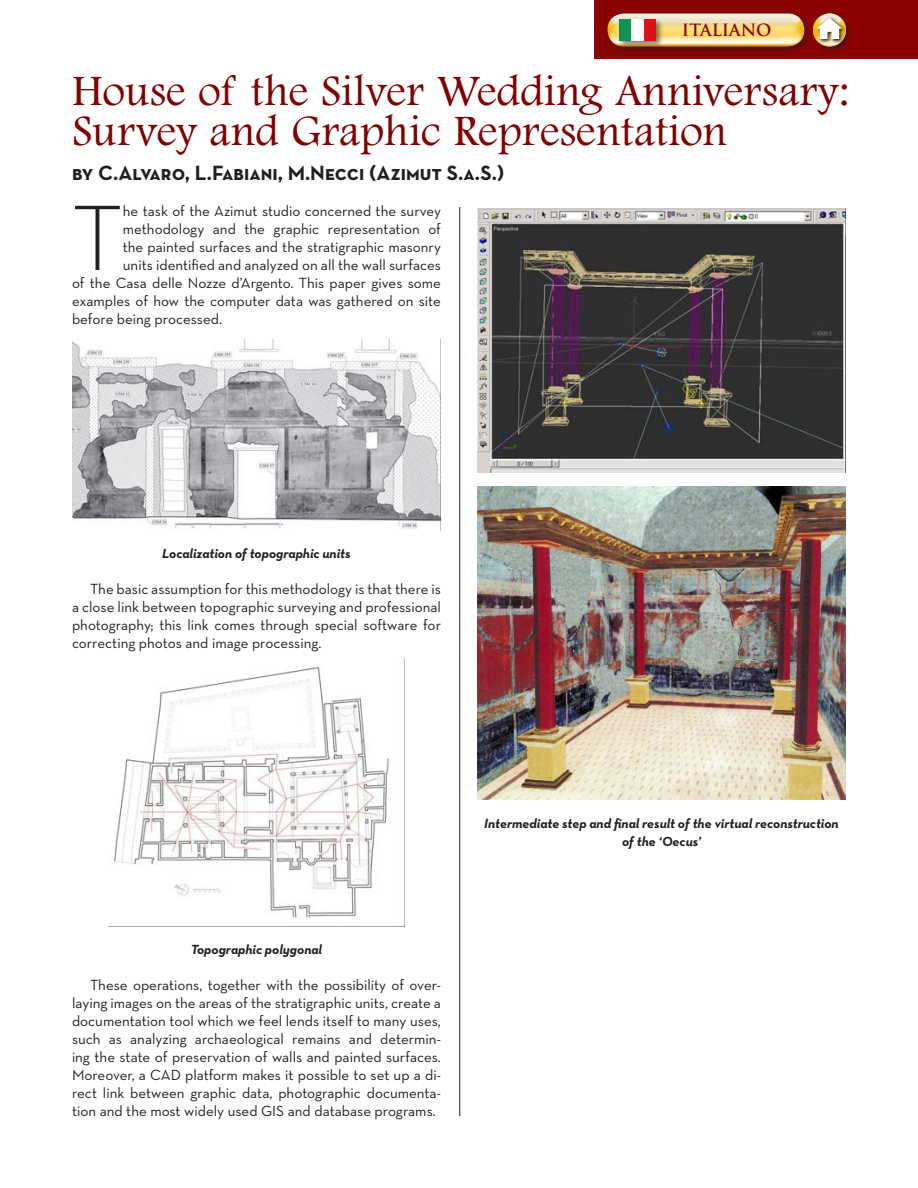
<style>
.page{position:relative;width:918px;height:1188px;background:#fff}
.page>*{position:absolute;margin:0;border:0;box-sizing:border-box;transform-origin:0 0}
.Drop_cap{font:300 94.35px "Neutra Text";color:#231f20}
.New_Title{font:300 45px/40.5px "Footlight";color:#810000}
.By{font:21px "Neutra Text Bold SC";color:#231f20}
.New_Title-2{font:700 16.5px "Trajan";color:#8b0202}
.Drop_cap-2{font:15px/18px "Neutra Text";color:#231f20;text-align:justify}
.t1{font:italic 700 13.5px/18px "Neutra Text";color:#231f20;text-align:center}
</style>
<div class="page">
<hr style="left:459px;top:207px;width:1px;height:909px;background:#231f20">
<img style="left:72px;top:339px;width:369px;height:191px">
<img style="left:108px;top:658px;width:297px;height:269px">
<img style="left:477px;top:486px;width:369px;height:314px">
<img style="left:477px;top:208px;width:369px;height:265px">
<div style="left:594px;top:0;width:324px;height:58px;background:#8b0202"></div>
<div style="left:604px;top:10px;width:209px;height:45px;background:#231f20;opacity:.6"></div>
<img style="left:608px;top:14px;width:196px;height:32px;border-radius:16px">
<div style="left:810px;top:10px;width:45px;height:45px;background:#231f20;opacity:.6"></div>
<img style="left:813px;top:14px;width:33px;height:32px;border-radius:50%">
<svg style="left:815px;top:16px;width:32px;height:29px"></svg>
<svg style="left:817px;top:18px;width:25px;height:21px"></svg>
<div style="left:616px;top:16px;width:48px;height:33px;background:#231f20;opacity:.6"></div>
<img style="left:620px;top:20px;width:36px;height:20px">
<p class="New_Title-2" style="left:682px;top:19px;width:91px">ITALIANO</p>
<p class="New_Title" style="left:72px;top:72px;width:779px">House of the Silver Wedding Anniversary:<br>Survey and Graphic Representation</p>
<p class="By" style="left:72px;top:160px;width:434px">by C.Alvaro, L.Fabiani, M.Necci (Azimut S.a.S.)</p>
<p class="Drop_cap" style="left:72px;top:180px;width:52px">T</p>
<p class="Drop_cap-2" style="left:123px;top:202px;width:320px">he task of the Azimut studio concerned the survey</p>
<p class="Drop_cap-2" style="left:123px;top:220px;width:320px">methodology and the graphic representation of</p>
<p class="Drop_cap-2" style="left:123px;top:238px;width:320px">the painted surfaces and the stratigraphic masonry</p>
<p class="Drop_cap-2" style="left:123px;top:256px;width:320px">units identified and analyzed on all the wall surfaces</p>
<p class="Drop_cap-2" style="left:72px;top:274px;width:371px">of the Casa delle Nozze d’Argento. This paper gives some</p>
<p class="Drop_cap-2" style="left:72px;top:292px;width:370px">examples of how the computer data was gathered on site</p>
<p class="Drop_cap-2" style="left:72px;top:310px;width:152px">before being processed.</p>
<p class="t1" style="left:162px;top:544px;width:190px">Localization of topographic units</p>
<p class="Drop_cap-2" style="left:72px;top:580px;width:371px;text-indent:18px">The basic assumption for this methodology is that there is a close link between topographic surveying and professional photography; this link comes through special software for correcting photos and image processing.</p>
<p class="t1" style="left:191px;top:940px;width:133px">Topographic polygonal</p>
<p class="Drop_cap-2" style="left:72px;top:976px;width:371px;text-indent:18px">These operations, together with the possibility of over&shy;laying images on the areas of the stratigraphic units, create a documentation tool which we feel lends itself to many uses, such as analyzing archaeological remains and determin&shy;ing the state of preservation of walls and painted surfaces.<br>Moreover, a CAD platform makes it possible to set up a di&shy;rect link between graphic data, photographic documenta&shy;tion and the most widely used GIS and database programs.</p>
<p class="t1" style="left:484px;top:814px;width:356px">Intermediate step and final result of the virtual reconstruction of the ‘Oecus’</p>
</div>
